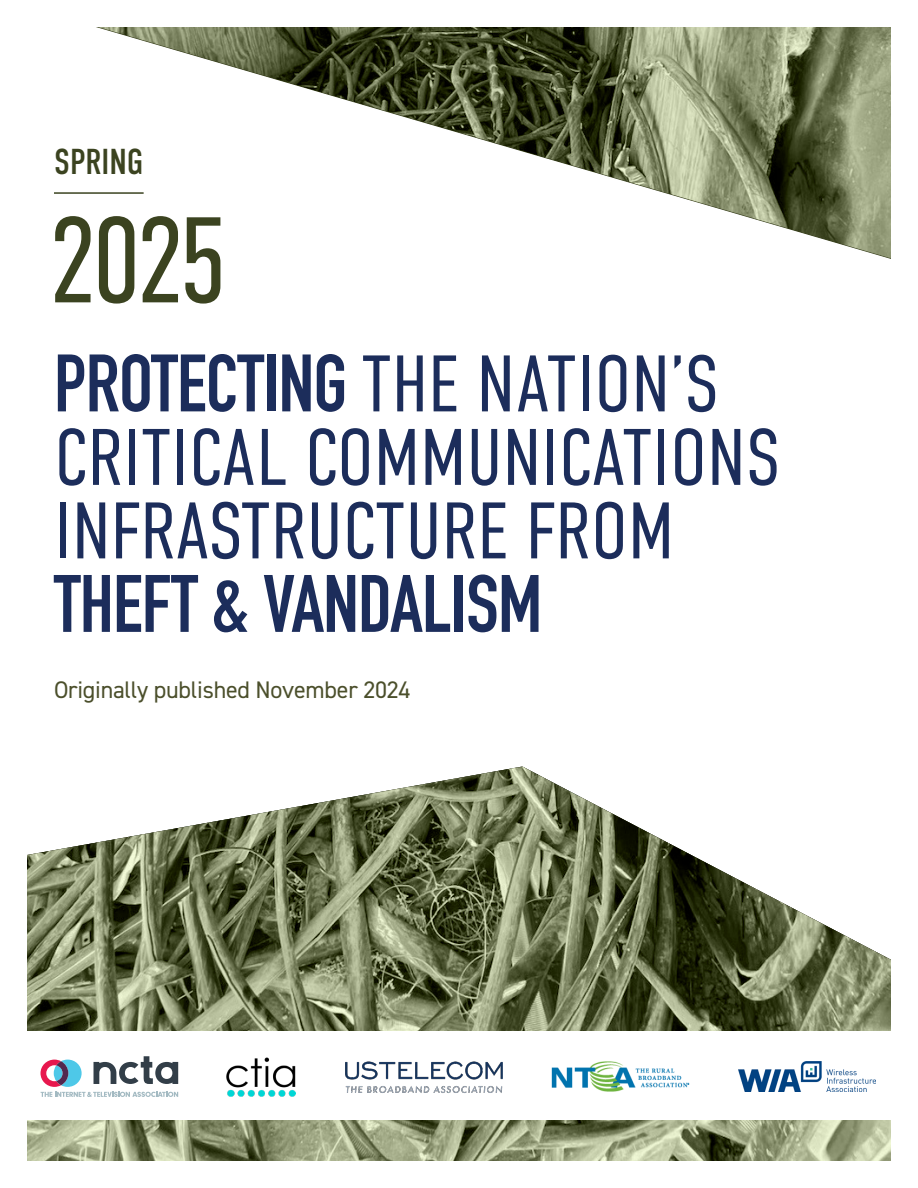
<style>
.page{position:relative;width:918px;height:1188px;background:#fff}
.page>*{position:absolute;margin:0;border:0;box-sizing:border-box;transform-origin:0 0}
.t1{font:300 121.5px "DIN Condensed";color:#3b4320}
.t2{font:300 79.95px/73.5px "DIN Condensed";color:#1c2d5b}
.t3{font:36px "DIN Condensed";color:#3b4320}
.TOC_H1{font:24px "DIN2014";letter-spacing:-.01em;color:#4b4f2b}
.s1{font-weight:700}
</style>
<div class="page">
<img style="left:96px;top:27px;width:795px;height:232px">
<img style="left:27px;top:767px;width:864px;height:394px">
<div style="left:11px;top:1031px;width:890px;height:89px;background:#fff"></div>
<hr style="left:54px;top:192px;width:90px;height:2px;background:#3b4320">
<img style="left:738px;top:1062px;width:138px;height:30px">
<svg style="left:41px;top:1056px;width:137px;height:41px"></svg>
<img style="left:227px;top:1057px;width:69px;height:39px">
<img style="left:345px;top:1061px;width:158px;height:32px">
<img style="left:552px;top:1061px;width:137px;height:31px">
<h1 class="t3" style="left:54px;top:141px;width:91px">SPRING</h1>
<p class="t1" style="left:48px;top:193px;width:181px">2025</p>
<p class="t2" style="left:54px;top:348px;width:728px"><span class="s1">PROTECTING</span> THE NATION’S<br>CRITICAL COMMUNICATIONS<br>INFRASTRUCTURE FROM<br><span class="s1">THEFT &amp; VANDALISM</span></p>
<p class="TOC_H1" style="left:54px;top:675px;width:358px">Originally published November 2024</p>
</div>
